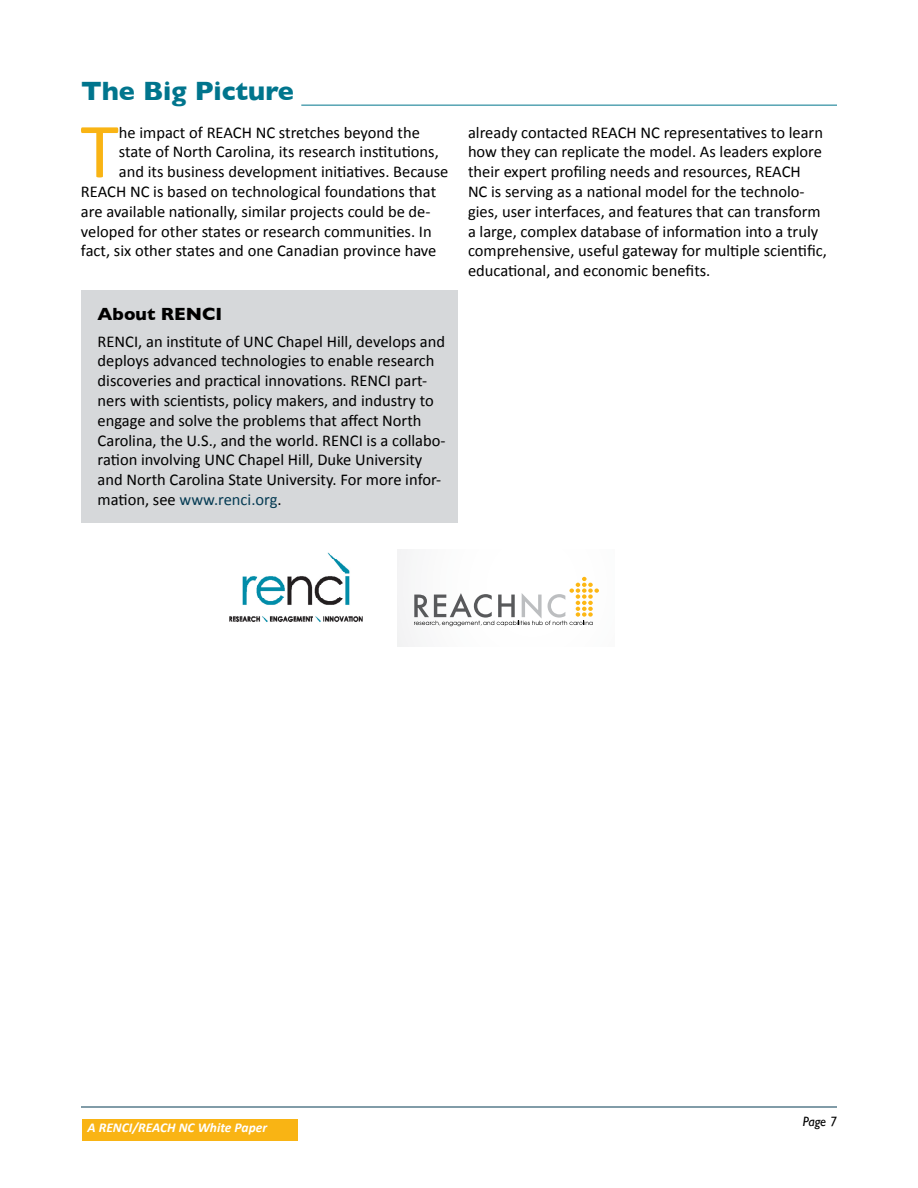
<style>
.page{position:relative;width:918px;height:1188px;background:#fff}
.page>*{position:absolute;margin:0;border:0;box-sizing:border-box;transform-origin:0 0}
.t1{font:78.9px "Calibri";color:#f9b414}
.t2{font:700 27px "Gill Sans";color:#00758d}
.t3{font:700 18px "Gill Sans";color:#000}
.t4{font:16.5px/19.8px "Calibri";color:#000}
.t5{font:italic 700 13.5px "Calibri";color:#fff}
.t6{font:italic 13.5px "Gill Sans";color:#000}
.s1{color:#053b53}
</style>
<div class="page">
<div style="left:82px;top:1119px;width:215px;height:21px;background:#f9b414"></div>
<hr style="left:81px;top:1107px;width:756px;height:1px;background:#053b53">
<div style="left:82px;top:290px;width:376px;height:233px;background:#d6d8da"></div>
<hr style="left:301px;top:105px;width:536px;height:1px;background:#00758d">
<img style="left:229px;top:552px;width:134px;height:70px">
<svg style="left:397px;top:550px;width:202px;height:97px"></svg>
<h2 class="t2" style="left:81px;top:69px;width:214px">The Big Picture</h2>
<h1 class="t1" style="left:80px;top:101px;width:40px">T</h1>
<p class="t4" style="left:119px;top:122px;width:303px">he impact of REACH NC stretches beyond the</p>
<p class="t4" style="left:119px;top:142px;width:321px">state of North Carolina, its research institutions,</p>
<p class="t4" style="left:119px;top:162px;width:331px">and its business development initiatives. Because</p>
<p class="t4" style="left:81px;top:182px;width:357px">REACH NC is based on technological foundations that</p>
<p class="t4" style="left:81px;top:202px;width:351px">are available nationally, similar projects could be de-</p>
<p class="t4" style="left:81px;top:221px;width:352px">veloped for other states or research communities. In</p>
<p class="t4" style="left:81px;top:241px;width:357px">fact, six other states and one Canadian province have</p>
<p class="t3" style="left:98px;top:300px;width:126px">About RENCI</p>
<p class="t4" style="left:98px;top:331px;width:350px">RENCI, an institute of UNC Chapel Hill, develops and deploys advanced technologies to enable research discoveries and practical innovations. RENCI part&shy;ners with scientists, policy makers, and industry to engage and solve the problems that affect North Carolina, the U.S., and the world. RENCI is a collabo&shy;ration involving UNC Chapel Hill, Duke University and North Carolina State University. For more infor&shy;mation, see <span class="s1">www.renci.org</span>.</p>
<p class="t4" style="left:468px;top:122px;width:360px">already contacted REACH NC representatives to learn how they can replicate the model. As leaders explore their expert profiling needs and resources, REACH<br>NC is serving as a national model for the technolo&shy;gies, user interfaces, and features that can transform a large, complex database of information into a truly comprehensive, useful gateway for multiple scientific, educational, and economic benefits.</p>
<p class="t5" style="left:88px;top:1119px;width:181px">A RENCI/REACH NC White Paper</p>
<p class="t6" style="left:803px;top:1114px;width:36px">Page 7</p>
</div>
